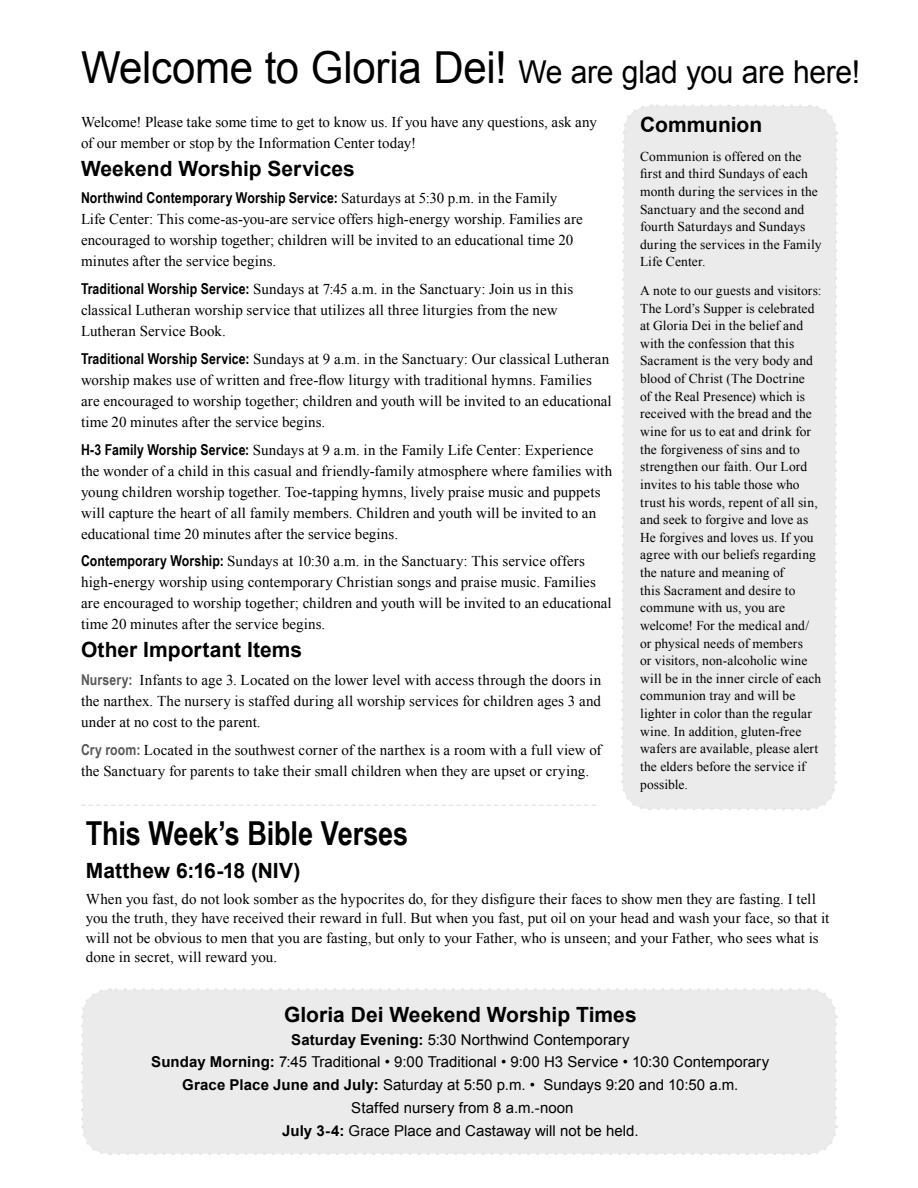
<style>
.page{position:relative;width:918px;height:1188px;background:#fff}
.page>*{position:absolute;margin:0;border:0;box-sizing:border-box;transform-origin:0 0}
.t1{font:700 33px "Arial Narrow";color:#000}
.t2{font:31.5px "Arial";letter-spacing:-.01em;color:#000;scale:.95 1}
.t3{font:700 21px "Arial";color:#000}
.t4{font:15px/21px "Times New Roman";letter-spacing:.005em;color:#000}
.t5{font:15px/22.8px "Arial";letter-spacing:.005em;color:#000;text-align:center}
.t6{font:700 15px "Arial Narrow";letter-spacing:.01em;color:#000}
.t7{font:13.5px/17.7px "Times New Roman";letter-spacing:.01em;color:#000}
.s1{font-size:44.1px}
.s2{font-family:"Times New Roman";font-weight:400}
.s3{font-family:"Arial Narrow";font-weight:700}
.s4{font-family:"Arial Narrow";font-weight:700;color:#58595b}
.s5{font-weight:700}
</style>
<div class="page">
<div style="left:83px;top:990px;width:753px;height:164px;background:#ebebec;border-radius:27px"></div>
<svg style="left:81px;top:988px;width:719px;height:30px"></svg>
<svg style="left:81px;top:1026px;width:30px;height:129px"></svg>
<svg style="left:119px;top:1125px;width:719px;height:30px"></svg>
<svg style="left:809px;top:988px;width:29px;height:130px"></svg>
<div style="left:621px;top:104px;width:218px;height:707px;background:#ebebec"></div>
<svg style="left:81px;top:804px;width:515px;height:2px"></svg>
<h2 class="t2" style="left:81px;top:52px;width:822px"><span class="s1">Welcome to Gloria Dei!</span> We are glad you are here!</h2>
<p class="t4" style="left:81px;top:111px;width:517px">Welcome! Please take some time to get to know us. If you have any questions, ask any of our member or stop by the Information Center today!</p>
<h3 class="t3" style="left:81px;top:155px;width:275px">Weekend Worship Services</h3>
<p class="t6" style="left:81px;top:187px;width:478px">Northwind Contemporary Worship Service: <span class="s2">Saturdays at 5:30 p.m. in the Family</span></p>
<p class="t4" style="left:81px;top:209px;width:503px">Life Center: This come-as-you-are service offers high-energy worship. Families are encouraged to worship together; children will be invited to an educational time 20 minutes after the service begins.</p>
<p class="t4" style="left:81px;top:278px;width:494px"><span class="s3">Traditional Worship Service:</span> Sundays at 7:45 a.m. in the Sanctuary: Join us in this classical Lutheran worship service that utilizes all three liturgies from the new<br>Lutheran Service Book.</p>
<p class="t4" style="left:81px;top:348px;width:532px"><span class="s3">Traditional Worship Service:</span> Sundays at 9 a.m. in the Sanctuary: Our classical Lutheran worship makes use of written and free-flow liturgy with traditional hymns. Families are encouraged to worship together; children and youth will be invited to an educational time 20 minutes after the service begins.</p>
<p class="t4" style="left:81px;top:439px;width:533px"><span class="s3">H-3 Family Worship Service:</span> Sundays at 9 a.m. in the Family Life Center: Experience the wonder of a child in this casual and friendly-family atmosphere where families with young children worship together. Toe-tapping hymns, lively praise music and puppets will capture the heart of all family members. Children and youth will be invited to an educational time 20 minutes after the service begins.</p>
<p class="t4" style="left:81px;top:551px;width:532px"><span class="s3">Contemporary Worship:</span> Sundays at 10:30 a.m. in the Sanctuary: This service offers high-energy worship using contemporary Christian songs and praise music. Families are encouraged to worship together; children and youth will be invited to an educational time 20 minutes after the service begins.</p>
<h3 class="t3" style="left:81px;top:636px;width:223px">Other Important Items</h3>
<p class="t4" style="left:81px;top:669px;width:522px;text-align:justify"><span class="s4">Nursery:</span> Infants to age 3. Located on the lower level with access through the doors in the narthex. The nursery is staffed during all worship services for children ages 3 and under at no cost to the parent.</p>
<p class="t4" style="left:81px;top:739px;width:522px"><span class="s4">Cry room:</span> Located in the southwest corner of the narthex is a room with a full view of the Sanctuary for parents to take their small children when they are upset or crying.</p>
<h3 class="t3" style="left:640px;top:111px;width:124px">Communion</h3>
<p class="t7" style="left:640px;top:147px;width:183px">Communion is offered on the first and third Sundays of each month during the services in the<br>Sanctuary and the second and fourth Saturdays and Sundays during the services in the Family<br>Life Center.</p>
<p class="t7" style="left:640px;top:281px;width:183px">A note to our guests and visitors:<br>The Lord’s Supper is celebrated at Gloria Dei in the belief and with the confession that this<br>Sacrament is the very body and blood of Christ (The Doctrine<br>of the Real Presence) which is received with the bread and the wine for us to eat and drink for the forgiveness of sins and to strengthen our faith. Our Lord invites to his table those who trust his words, repent of all sin, and seek to forgive and love as<br>He forgives and loves us. If you agree with our beliefs regarding the nature and meaning of<br>this Sacrament and desire to commune with us, you are welcome! For the medical and/ or physical needs of members<br>or visitors, non-alcoholic wine will be in the inner circle of each communion tray and will be lighter in color than the regular wine. In addition, gluten-free wafers are available, please alert the elders before the service if possible.</p>
<h1 class="t1" style="left:86px;top:809px;width:324px">This Week’s Bible Verses</h1>
<h3 class="t3" style="left:86px;top:856px;width:216px">Matthew 6:16-18 (NIV)</h3>
<p class="t4" style="left:86px;top:889px;width:745px;line-height:19.5px">When you fast, do not look somber as the hypocrites do, for they disfigure their faces to show men they are fasting. I tell you the truth, they have received their reward in full. But when you fast, put oil on your head and wash your face, so that it will not be obvious to men that you are fasting, but only to your Father, who is unseen; and your Father, who sees what is done in secret, will reward you.</p>
<h3 class="t3" style="left:284px;top:1001px;width:354px">Gloria Dei Weekend Worship Times</h3>
<p class="t5" style="left:151px;top:1028px;width:620px"><span class="s5">Saturday Evening:</span> 5:30 Northwind Contemporary<br><span class="s5">Sunday Morning:</span> 7:45 Traditional • 9:00 Traditional • 9:00 H3 Service • 10:30 Contemporary <span class="s5">Grace Place June and July:</span> Saturday at 5:50 p.m. • Sundays 9:20 and 10:50 a.m.<br>Staffed nursery from 8 a.m.-noon<br><span class="s5">July 3-4:</span> Grace Place and Castaway will not be held.</p>
</div>
